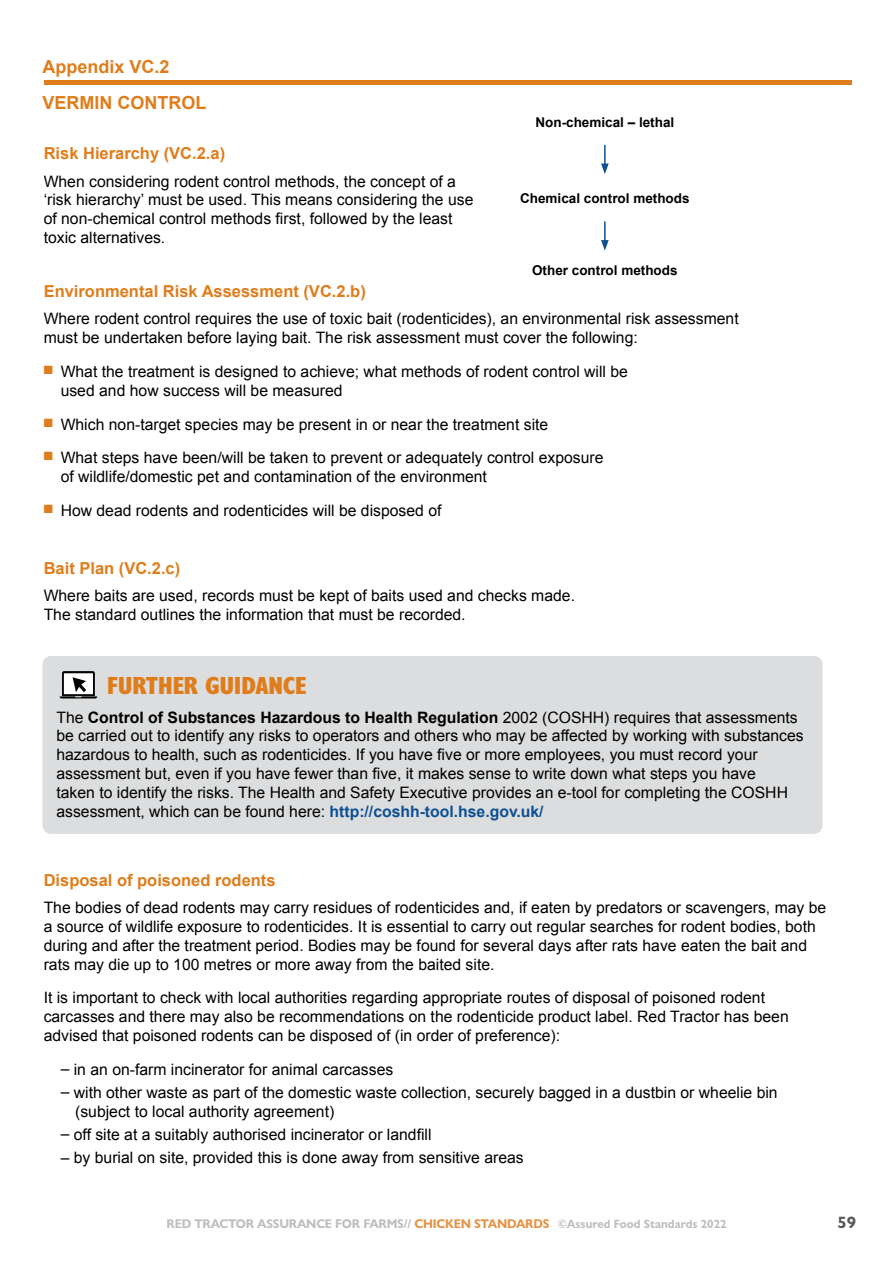
<style>
.page{position:relative;width:893px;height:1263px;background:#fff}
.page>*{position:absolute;margin:0;border:0;box-sizing:border-box;transform-origin:0 0}
.t1{font:800 condensed 25.5px "Gill Sans Nova";letter-spacing:-.02em;color:#df7d1c;scale:1.1 1}
.t2{font:700 18px/35.4px "Arial";color:#df7d1c}
.t3{font:700 16.5px "Arial";color:#df7d1c}
.t4{font:700 16.5px "Gill Sans Nova";color:#58595b}
.t5{font:15.75px/18.9px "Arial";color:#000}
.t6{font:700 13.5px "Arial";color:#000}
.t7{font:700 12.75px "Gill Sans Nova";letter-spacing:-.02em;color:#bcbec0;scale:.95 1}
.s1{font-weight:700}
.s2{font-weight:700;color:#0d4f93}
.s3{color:#e69244}
.s4{font-size:12px}
</style>
<div class="page">
<div style="left:43px;top:656px;width:780px;height:178px;background:#dcddde;border-radius:9px"></div>
<hr style="left:45px;top:81px;width:807px;height:4px;background:#df7d1c">
<hr style="left:604px;top:145px;width:2px;height:21px;background:#0d4f93">
<svg style="left:601px;top:164px;width:8px;height:10px"></svg>
<hr style="left:604px;top:221px;width:2px;height:21px;background:#0d4f93">
<svg style="left:601px;top:240px;width:8px;height:11px"></svg>
<svg style="left:60px;top:671px;width:37px;height:27px"></svg>
<p class="t2" style="left:43px;top:50px;width:165px">Appendix VC.2<br>VERMIN CONTROL</p>
<p class="t3" style="left:44px;top:142px;width:183px">Risk Hierarchy (VC.2.a)</p>
<p class="t5" style="left:44px;top:172px;width:431px">When considering rodent control methods, the concept of a ‘risk hierarchy’ must be used. This means considering the use of non-chemical control methods first, followed by the least toxic alternatives.</p>
<p class="t6" style="left:535px;top:113px;width:140px">Non-chemical – lethal</p>
<p class="t6" style="left:520px;top:190px;width:171px">Chemical control methods</p>
<p class="t6" style="left:532px;top:262px;width:147px">Other control methods</p>
<p class="t3" style="left:44px;top:280px;width:324px">Environmental Risk Assessment (VC.2.b)</p>
<p class="t5" style="left:44px;top:309px;width:697px">Where rodent control requires the use of toxic bait (rodenticides), an environmental risk assessment must be undertaken before laying bait. The risk assessment must cover the following:</p>
<p class="t5" style="left:61px;top:362px;width:569px;text-indent:-17px"><sup>■</sup> What the treatment is designed to achieve; what methods of rodent control will be used and how success will be measured</p>
<p class="t5" style="left:44px;top:415px;width:506px"><sup>■</sup> Which non-target species may be present in or near the treatment site</p>
<p class="t5" style="left:61px;top:449px;width:544px;text-indent:-17px"><sup>■</sup> What steps have been/will be taken to prevent or adequately control exposure of wildlife/domestic pet and contamination of the environment</p>
<p class="t5" style="left:44px;top:501px;width:399px"><sup>■</sup> How dead rodents and rodenticides will be disposed of</p>
<p class="t3" style="left:44px;top:557px;width:138px">Bait Plan (VC.2.c)</p>
<p class="t5" style="left:44px;top:586px;width:533px">Where baits are used, records must be kept of baits used and checks made.<br>The standard outlines the information that must be recorded.</p>
<h1 class="t1" style="left:107px;top:668px;width:184px">FURTHER GUIDANCE</h1>
<p class="t5" style="left:56px;top:708px;width:749px">The <span class="s1">Control of Substances Hazardous to Health Regulation</span> 2002 (COSHH) requires that assessments be carried out to identify any risks to operators and others who may be affected by working with substances hazardous to health, such as rodenticides. If you have five or more employees, you must record your assessment but, even if you have fewer than five, it makes sense to write down what steps you have<br>taken to identify the risks. The Health and Safety Executive provides an e-tool for completing the COSHH assessment, which can be found here: <span class="s2">http://coshh-tool.hse.gov.uk/</span></p>
<p class="t3" style="left:44px;top:869px;width:233px">Disposal of poisoned rodents</p>
<p class="t5" style="left:44px;top:898px;width:784px">The bodies of dead rodents may carry residues of rodenticides and, if eaten by predators or scavengers, may be a source of wildlife exposure to rodenticides. It is essential to carry out regular searches for rodent bodies, both during and after the treatment period. Bodies may be found for several days after rats have eaten the bait and rats may die up to 100 metres or more away from the baited site.</p>
<p class="t5" style="left:44px;top:988px;width:747px">It is important to check with local authorities regarding appropriate routes of disposal of poisoned rodent carcasses and there may also be recommendations on the rodenticide product label. Red Tractor has been advised that poisoned rodents can be disposed of (in order of preference):</p>
<p class="t5" style="left:61px;top:1060px;width:334px">– in an on-farm incinerator for animal carcasses</p>
<p class="t5" style="left:75px;top:1083px;width:704px;text-indent:-14px">– with other waste as part of the domestic waste collection, securely bagged in a dustbin or wheelie bin (subject to local authority agreement)</p>
<p class="t5" style="left:61px;top:1125px;width:372px">– off site at a suitably authorised incinerator or landfill</p>
<p class="t5" style="left:61px;top:1148px;width:465px">– by burial on site, provided this is done away from sensitive areas</p>
<p class="t7" style="left:167px;top:1216px;width:591px">RED TRACTOR ASSURANCE FOR FARMS// <span class="s3">CHICKEN STANDARDS</span> <span class="s4">©Assured Food Standards 2022</span></p>
<p class="t4" style="left:837px;top:1212px;width:20px">59</p>
</div>
